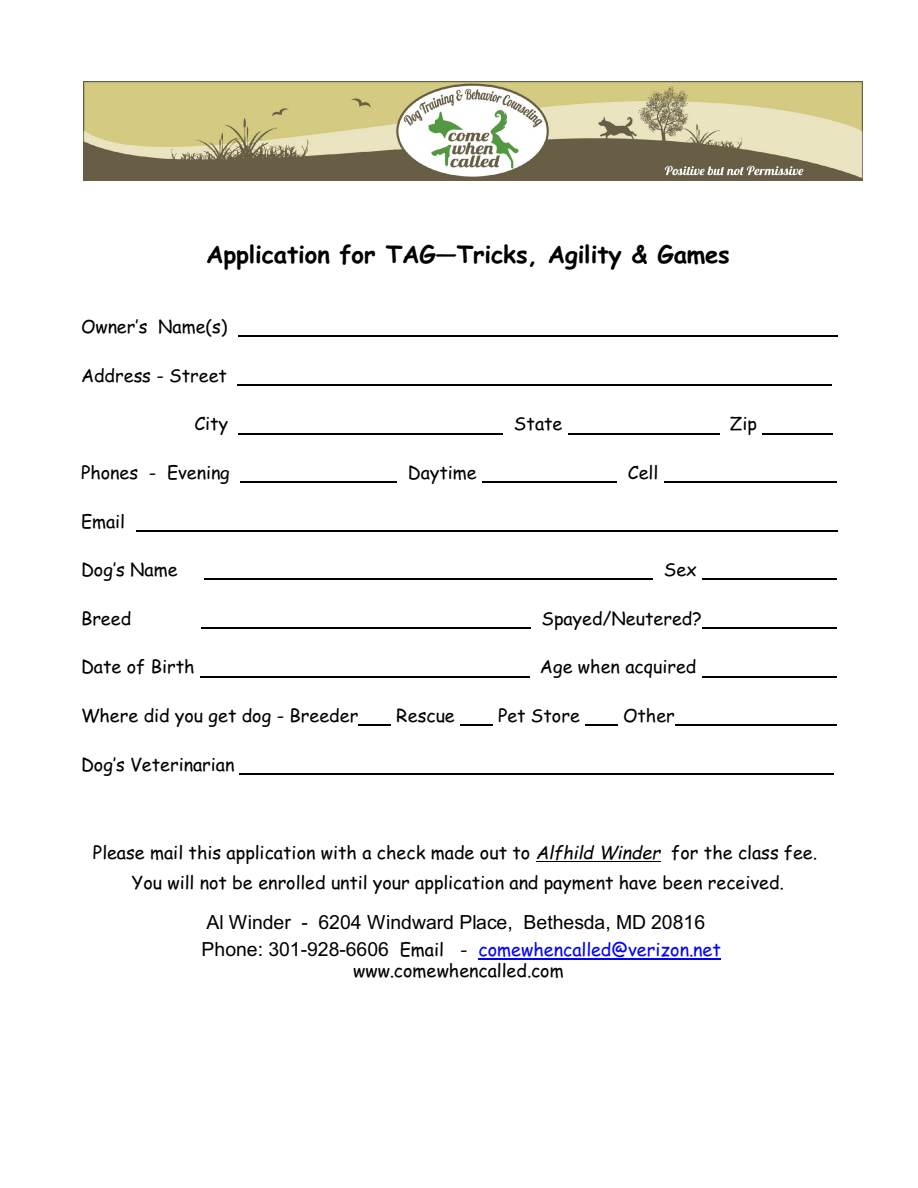
<style>
.page{position:relative;width:918px;height:1188px;background:#fff}
.page>*{position:absolute;margin:0;border:0;box-sizing:border-box;transform-origin:0 0}
.t1{font:700 24px "Comic Sans MS";letter-spacing:-.005em;color:#000}
.t2{font:19.5px "Arial";color:#000}
.t3{font:18px/30.9px "Comic Sans MS";color:#000;text-align:center}
.s1{font-style:italic}
.s2{font-family:"Arial";font-size:19.5px}
.s3{color:#00f}
</style>
<div class="page">
<hr style="left:238px;top:336px;width:600px;height:1px;background:#000">
<hr style="left:238px;top:384px;width:594px;height:2px;background:#000">
<hr style="left:239px;top:433px;width:264px;height:1px;background:#000">
<hr style="left:568px;top:433px;width:151px;height:1px;background:#000">
<hr style="left:763px;top:433px;width:70px;height:1px;background:#000">
<hr style="left:241px;top:482px;width:156px;height:1px;background:#000">
<hr style="left:482px;top:482px;width:135px;height:1px;background:#000">
<hr style="left:664px;top:482px;width:172px;height:1px;background:#000">
<hr style="left:136px;top:530px;width:702px;height:1px;background:#000">
<hr style="left:205px;top:579px;width:448px;height:1px;background:#000">
<hr style="left:702px;top:579px;width:135px;height:1px;background:#000">
<hr style="left:201px;top:627px;width:330px;height:2px;background:#000">
<hr style="left:702px;top:627px;width:135px;height:2px;background:#000">
<hr style="left:200px;top:676px;width:329px;height:1px;background:#000">
<hr style="left:702px;top:676px;width:135px;height:1px;background:#000">
<hr style="left:358px;top:725px;width:33px;height:1px;background:#000">
<hr style="left:460px;top:725px;width:33px;height:1px;background:#000">
<hr style="left:585px;top:725px;width:33px;height:1px;background:#000">
<hr style="left:675px;top:725px;width:162px;height:1px;background:#000">
<hr style="left:240px;top:773px;width:594px;height:1px;background:#000">
<hr style="left:536px;top:861px;width:125px;height:1px;background:#000">
<hr style="left:479px;top:958px;width:242px;height:1px;background:#00f">
<img style="left:83px;top:81px;width:780px;height:99px">
<h1 class="t1" style="left:206px;top:244px;width:525px">Application for TAG—Tricks, Agility &amp; Games</h1>
<p class="t3" style="left:81px;top:313px;width:148px">Owner’s Name(s)</p>
<p class="t3" style="left:81px;top:362px;width:148px">Address - Street</p>
<p class="t3" style="left:194px;top:410px;width:35px">City</p>
<p class="t3" style="left:514px;top:410px;width:50px">State</p>
<p class="t3" style="left:730px;top:410px;width:29px">Zip</p>
<p class="t3" style="left:81px;top:459px;width:150px">Phones - Evening</p>
<p class="t3" style="left:408px;top:459px;width:70px">Daytime</p>
<p class="t3" style="left:628px;top:459px;width:32px">Cell</p>
<p class="t3" style="left:81px;top:507px;width:46px">Email</p>
<p class="t3" style="left:81px;top:556px;width:98px">Dog’s Name</p>
<p class="t3" style="left:664px;top:556px;width:35px">Sex</p>
<p class="t3" style="left:81px;top:605px;width:52px">Breed</p>
<p class="t3" style="left:542px;top:605px;width:162px">Spayed/Neutered?</p>
<p class="t3" style="left:81px;top:653px;width:115px">Date of Birth</p>
<p class="t3" style="left:540px;top:653px;width:158px">Age when acquired</p>
<p class="t3" style="left:81px;top:702px;width:279px">Where did you get dog - Breeder</p>
<p class="t3" style="left:396px;top:702px;width:60px">Rescue</p>
<p class="t3" style="left:498px;top:702px;width:83px">Pet Store</p>
<p class="t3" style="left:623px;top:702px;width:53px">Other</p>
<p class="t3" style="left:81px;top:750px;width:155px">Dog’s Veterinarian</p>
<p class="t3" style="left:93px;top:838px;width:726px">Please mail this application with a check made out to <span class="s1">Alfhild Winder</span> for the class fee.<br>You will not be enrolled until your application and payment have been received.</p>
<p class="t2" style="left:206px;top:915px;width:500px">Al Winder - 6204 Windward Place, Bethesda, MD 20816</p>
<p class="t3" style="left:202px;top:940px;width:521px;line-height:21.6px"><span class="s2">Phone: 301-928-6606</span> Email - <span class="s3">comewhencalled@verizon.net </span>www.comewhencalled.com</p>
</div>
